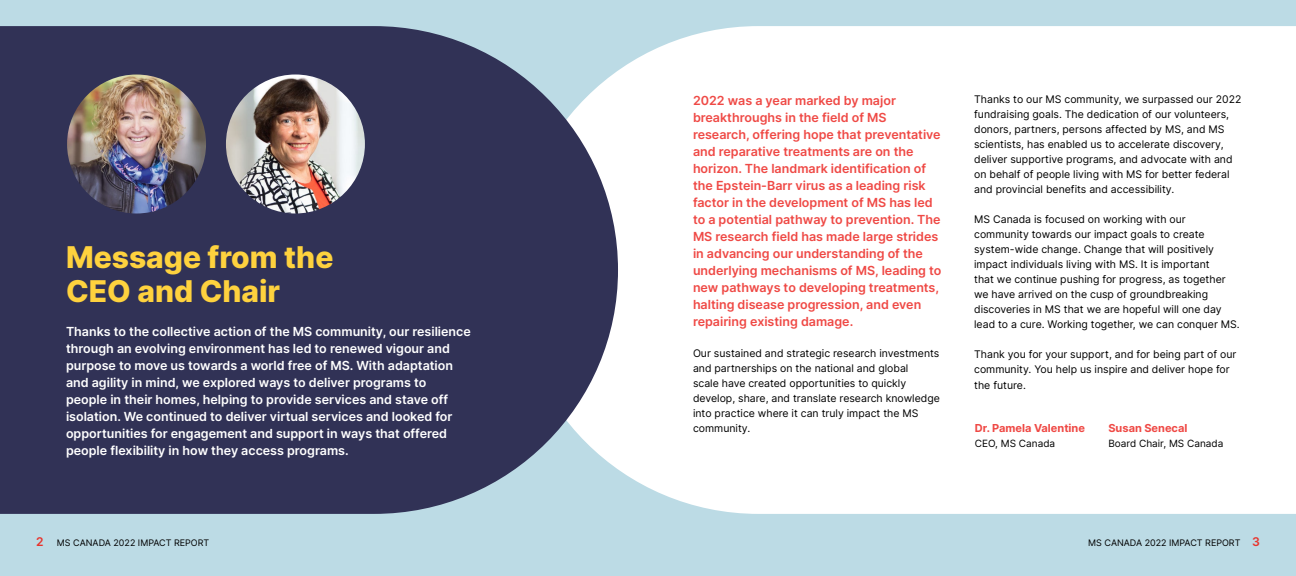
<style>
.page{position:relative;width:1296px;height:576px;background:#bcdbe5}
.page>*{position:absolute;margin:0;border:0;box-sizing:border-box;transform-origin:0 0}
.t1{font:800 30px/34px "Inter";color:#fed23e}
.t2{font:600 12.5px/17px "Inter";color:#ef4945}
.t3{font:600 12.5px/17px "Inter";color:#fff}
.t4{font:700 11px "Inter";color:#ef4945}
.t5{font:10.5px/15px "Inter";color:#000}
.t6{font:10px "Inter";color:#000}
.t7{font:9px "Inter";color:#000}
.s1{font-weight:600;font-size:12px;color:#e8332c}
</style>
<div class="page">
<div style="left:618px;top:26px;width:678px;height:488px;background:#fff"></div>
<svg style="left:0;top:26px;width:618px;height:488px;background:#3f4264"></svg>
<img style="left:67px;top:74px;width:139px;height:140px;border-radius:70px">
<img style="left:226px;top:74px;width:139px;height:140px;border-radius:70px">
<h1 class="t1" style="left:66px;top:239px;width:269px">Message from the<br>CEO and Chair</h1>
<p class="t3" style="left:66px;top:323px;width:406px">Thanks to the collective action of the MS community, our resilience through an evolving environment has led to renewed vigour and purpose to move us towards a world free of MS. With adaptation and agility in mind, we explored ways to deliver programs to people in their homes, helping to provide services and stave off isolation. We continued to deliver virtual services and looked for opportunities for engagement and support in ways that offered people flexibility in how they access programs.</p>
<p class="t2" style="left:693px;top:92px;width:250px">2022 was a year marked by major breakthroughs in the field of MS research, offering hope that preventative and reparative treatments are on the horizon. The landmark identification of the Epstein-Barr virus as a leading risk factor in the development of MS has led to a potential pathway to prevention. The MS research field has made large strides in advancing our understanding of the underlying mechanisms of MS, leading to new pathways to developing treatments, halting disease progression, and even repairing existing damage.</p>
<p class="t5" style="left:693px;top:346px;width:248px">Our sustained and strategic research investments and partnerships on the national and global<br>scale have created opportunities to quickly develop, share, and translate research knowledge into practice where it can truly impact the MS community.</p>
<p class="t5" style="left:974px;top:92px;width:269px">Thanks to our MS community, we surpassed our 2022 fundraising goals. The dedication of our volunteers, donors, partners, persons affected by MS, and MS scientists, has enabled us to accelerate discovery, deliver supportive programs, and advocate with and on behalf of people living with MS for better federal and provincial benefits and accessibility.</p>
<p class="t5" style="left:974px;top:212px;width:267px">MS Canada is focused on working with our community towards our impact goals to create system-wide change. Change that will positively impact individuals living with MS. It is important<br>that we continue pushing for progress, as together we have arrived on the cusp of groundbreaking discoveries in MS that we are hopeful will one day lead to a cure. Working together, we can conquer MS.</p>
<p class="t5" style="left:974px;top:347px;width:264px">Thank you for your support, and for being part of our community. You help us inspire and deliver hope for the future.</p>
<p class="t4" style="left:975px;top:420px;width:112px">Dr. Pamela Valentine</p>
<p class="t6" style="left:975px;top:436px;width:82px">CEO, MS Canada</p>
<p class="t4" style="left:1108px;top:420px;width:81px">Susan Senecal</p>
<p class="t6" style="left:1108px;top:436px;width:116px">Board Chair, MS Canada</p>
<p class="t7" style="left:36px;top:536px;width:175px"><span class="s1">2</span> MS CANADA 2022 IMPACT REPORT</p>
<p class="t7" style="left:1088px;top:536px;width:173px">MS CANADA 2022 IMPACT REPORT <span class="s1">3</span></p>
</div>
